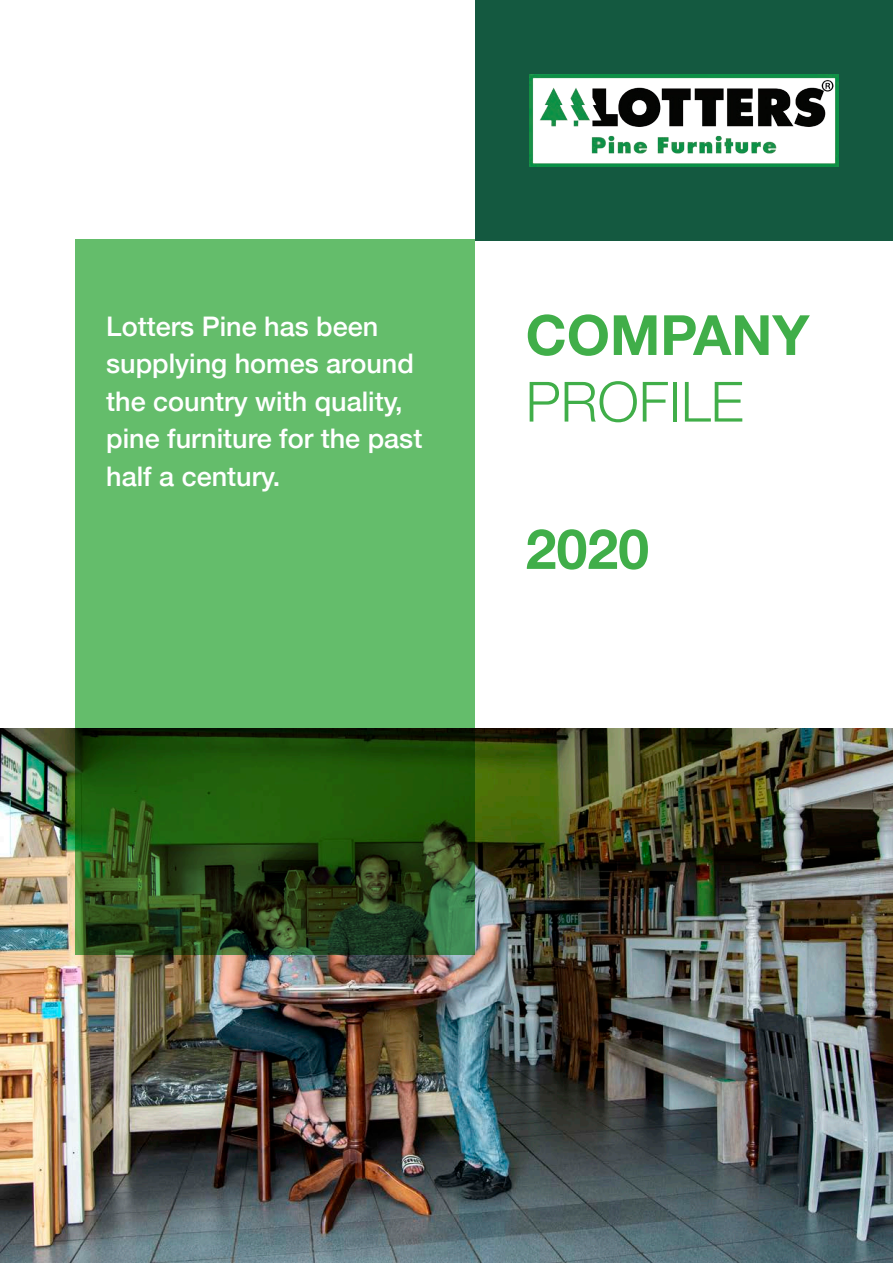
<style>
.page{position:relative;width:893px;height:1263px;background:#fff}
.page>*{position:absolute;margin:0;border:0;box-sizing:border-box;transform-origin:0 0}
.t1{font:700 55.5px "Helvetica Neue";color:#40ae49}
.t2{font:300 55.5px "Helvetica Neue";color:#40ae49}
.t3{font:500 27px/37.5px "Helvetica Neue";color:#fff}
</style>
<div class="page">
<img style="left:0;top:729px;width:893px;height:534px">
<svg style="left:76px;top:239px;width:399px;height:715px;background:#4f994f"></svg>
<div style="left:475px;top:0;width:418px;height:241px;background:#145940"></div>
<img style="left:530px;top:74px;width:309px;height:93px">
<p class="t3" style="left:106px;top:305px;width:318px">Lotters Pine has been supplying homes around the country with quality, pine furniture for the past half a century.</p>
<p class="t1" style="left:526px;top:292px;width:285px">COMPANY</p>
<p class="t2" style="left:526px;top:357px;width:219px">PROFILE</p>
<p class="t1" style="left:526px;top:506px;width:125px">2020</p>
</div>
